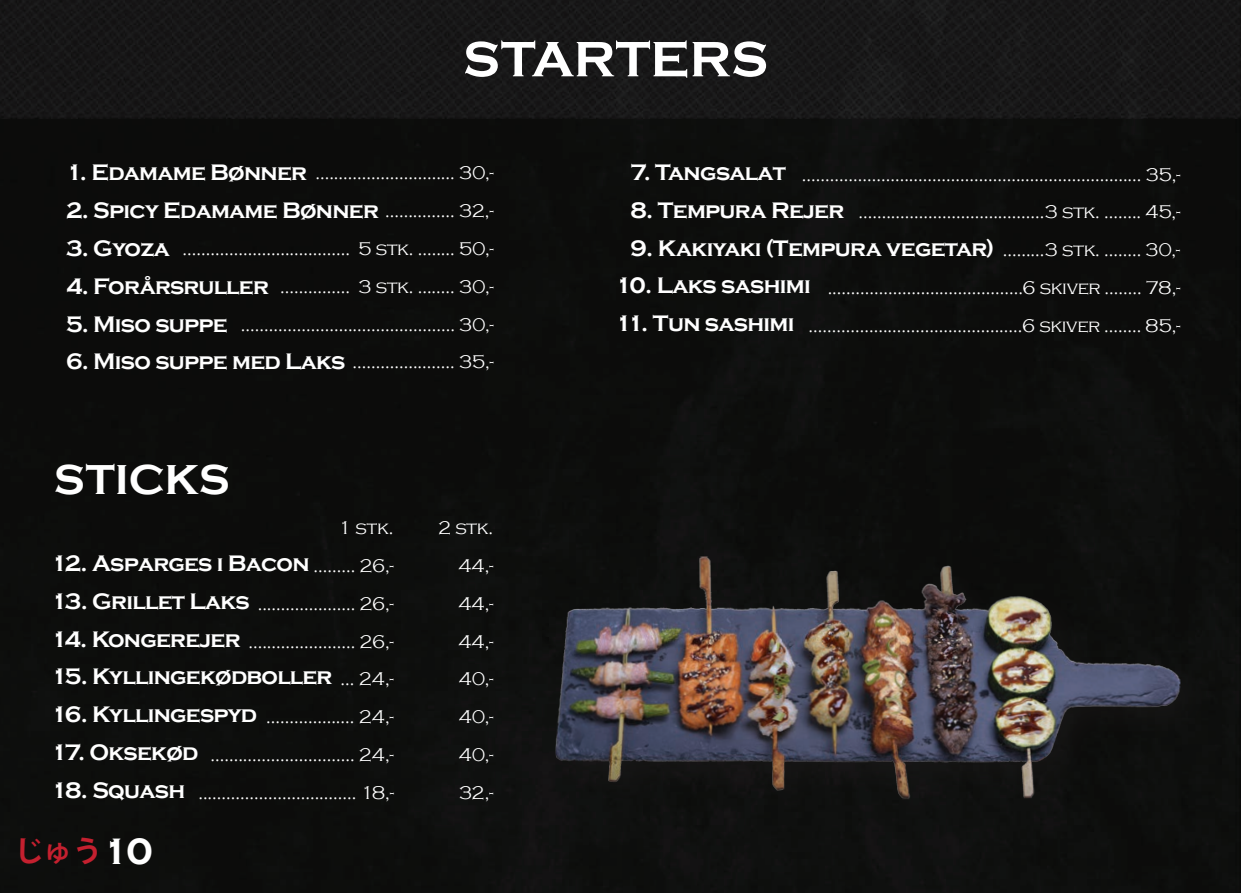
<style>
.page{position:relative;width:1241px;height:893px;background:#fff}
.page>*{position:absolute;margin:0;border:0;box-sizing:border-box;transform-origin:0 0}
.t1{font:700 51.45px "Copperplate Gothic";color:#fff}
.t2{font:700 43.05px "Copperplate Gothic";color:#fff}
.t3{font:700 29.4px "Adobe Gothic Std";color:#c4202f}
.t4{font:700 23.1px "Copperplate Gothic";letter-spacing:-.03em;color:#fff}
.t5{font:300 18.9px/37.8px "Copperplate Gothic";letter-spacing:-.02em;color:#fff;text-align:right}
.s1{font-family:"Copperplate Gothic";font-size:37.8px;color:#fff}
</style>
<div class="page">
<img style="left:0;top:0;width:1240px;height:893px">
<div style="left:542px;top:545px;width:675px;height:290px;background:#0f100f"></div>
<img style="left:555px;top:556px;width:626px;height:243px">
<h1 class="t1" style="left:463px;top:31px;width:307px">STARTERS</h1>
<p class="t5" style="left:182px;top:155px;width:313px">.............................. 30,-<br>............... 32,-<br>.................................... 5 stk. ........ 50,- ............... 3 stk. ........ 30,- .............................................. 30,- ...................... 35,-</p>
<p class="t4" style="left:630px;top:160px;width:157px">7. Tangsalat</p>
<p class="t4" style="left:66px;top:160px;width:242px">1. Edamame Bønner</p>
<p class="t4" style="left:66px;top:198px;width:314px">2. Spicy Edamame Bønner</p>
<p class="t4" style="left:66px;top:236px;width:105px">3. Gyoza</p>
<p class="t4" style="left:66px;top:273px;width:204px">4. Forårsruller</p>
<p class="t4" style="left:66px;top:311px;width:163px">5. Miso suppe</p>
<p class="t4" style="left:66px;top:349px;width:281px">6. Miso suppe med Laks</p>
<p class="t5" style="left:801px;top:156px;width:380px">......................................................................... 35,- ........................................3 stk. ........ 45,- .........3 stk. ........ 30,- ..........................................6 skiver ........ 78,- ..............................................6 skiver ........ 85,-</p>
<p class="t4" style="left:630px;top:197px;width:215px">8. Tempura Rejer</p>
<p class="t4" style="left:630px;top:235px;width:365px">9. Kakiyaki (Tempura vegetar)</p>
<p class="t4" style="left:615px;top:273px;width:197px">10. Laks sashimi</p>
<p class="t4" style="left:615px;top:311px;width:180px">11. Tun sashimi</p>
<h2 class="t2" style="left:54px;top:456px;width:177px">STICKS</h2>
<p class="t5" style="left:198px;top:509px;width:197px">1 stk.<br>......... 26,-<br>..................... 26,- ....................... 26,-<br>... 24,-<br>................... 24,- ............................... 24,- .................................. 18,-</p>
<p class="t5" style="left:458px;top:509px;width:37px;text-align:justify;text-indent:-20px">2 stk.<br>44,- 44,- 44,- 40,- 40,- 40,- 32,-</p>
<p class="t4" style="left:51px;top:550px;width:260px">12. Asparges i Bacon</p>
<p class="t4" style="left:51px;top:588px;width:200px">13. Grillet Laks</p>
<p class="t4" style="left:51px;top:626px;width:191px">14. Kongerejer</p>
<p class="t4" style="left:51px;top:664px;width:283px">15. Kyllingekødboller</p>
<p class="t4" style="left:51px;top:702px;width:207px">16. Kyllingespyd</p>
<p class="t4" style="left:51px;top:739px;width:149px">17. Oksekød</p>
<p class="t4" style="left:51px;top:777px;width:135px">18. Squash</p>
<h3 class="t3" style="left:14px;top:834px;width:141px">じゅう<span class="s1">10</span></h3>
</div>
